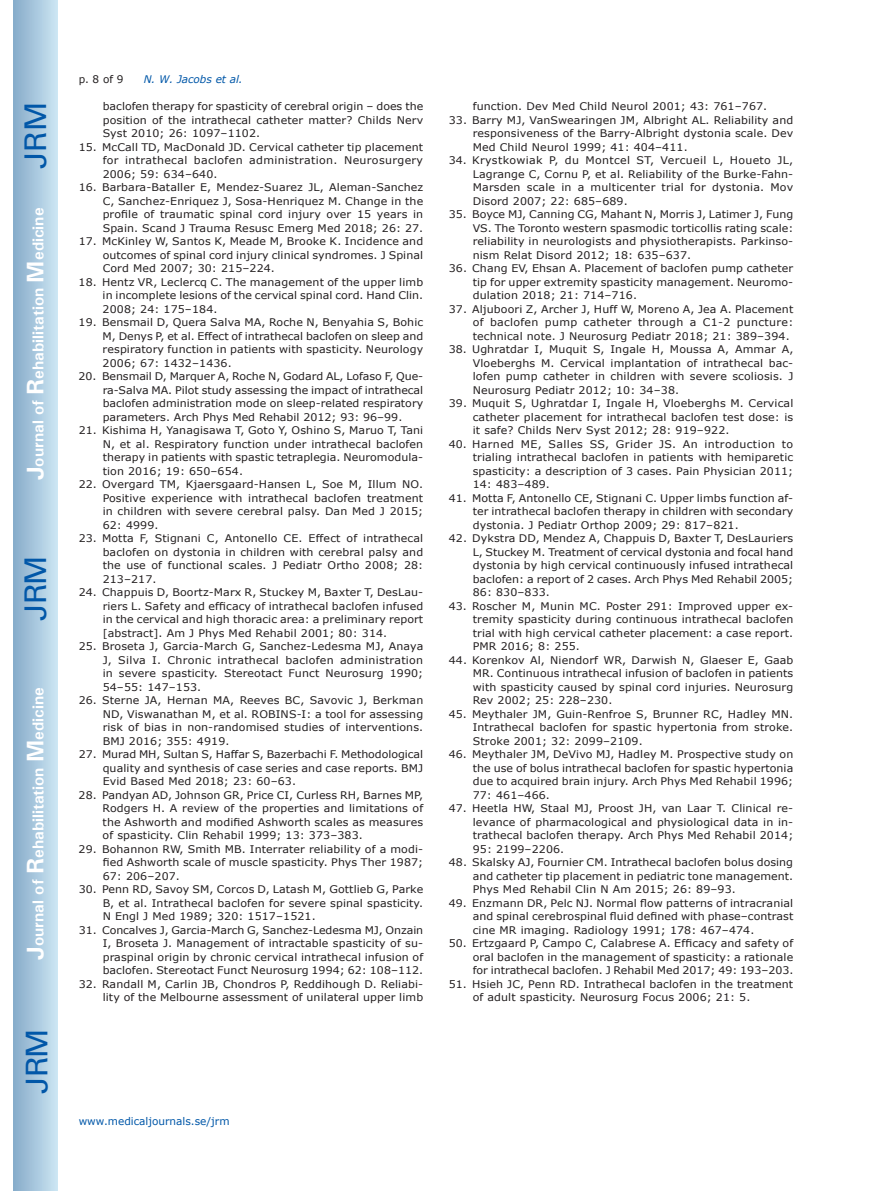
<style>
.page{position:relative;width:872px;height:1191px;background:#fff}
.page>*{position:absolute;margin:0;border:0;box-sizing:border-box;transform-origin:0 0}
.t1{font:30px "Univers";letter-spacing:-.03em;color:#0157a8}
.t2{font:700 15.75px "Univers";color:#fff}
.t3{font:10.5px/13.5px "Verdana";letter-spacing:.01em;color:#231f20;text-align:justify;scale:1.05 1}
.t4{font:10.5px "Verdana";color:#0157a8}
.t5{font:italic 10.5px "Verdana";color:#0157a8}
.t6{font:10.5px "Verdana";letter-spacing:.01em;color:#231f20}
.s1{font-size:24px}
</style>
<div class="page">
<div style="left:14px;top:0;width:43px;height:1191px;background:linear-gradient(to right,#88acca,#cbe5f2)"></div>
<h1 class="t1" style="left:18px;top:169px;width:68px;rotate:-90deg">JRM</h1>
<h2 class="t2" style="left:28px;top:480px;width:274px;rotate:-90deg"><span class="s1">J</span>ournal of <span class="s1">R</span>ehabilitation <span class="s1">M</span>edicine</h2>
<h1 class="t1" style="left:18px;top:620px;width:67px;rotate:-90deg">JRM</h1>
<h2 class="t2" style="left:28px;top:959px;width:274px;rotate:-90deg"><span class="s1">J</span>ournal of <span class="s1">R</span>ehabilitation <span class="s1">M</span>edicine</h2>
<h1 class="t1" style="left:19px;top:1093px;width:67px;rotate:-90deg">JRM</h1>
<p class="t6" style="left:79px;top:72px;width:46px">p. 8 of 9</p>
<p class="t5" style="left:144px;top:72px;width:101px">N. W. Jacobs et al.</p>
<p class="t3" style="left:103px;top:100px;width:307px">baclofen therapy for spasticity of cerebral origin – does the position of the intrathecal catheter matter? Childs Nerv Syst 2010; 26: 1097–1102.</p>
<p class="t3" style="left:103px;top:140px;width:307px;text-indent:-24px">15. McCall TD, MacDonald JD. Cervical catheter tip placement for intrathecal baclofen administration. Neurosurgery 2006; 59: 634–640.</p>
<p class="t3" style="left:103px;top:181px;width:307px;text-indent:-24px">16. Barbara-Bataller E, Mendez-Suarez JL, Aleman-Sanchez C, Sanchez-Enriquez J, Sosa-Henriquez M. Change in the profile of traumatic spinal cord injury over 15 years in Spain. Scand J Trauma Resusc Emerg Med 2018; 26: 27.</p>
<p class="t3" style="left:103px;top:235px;width:307px;text-indent:-24px">17. McKinley W, Santos K, Meade M, Brooke K. Incidence and outcomes of spinal cord injury clinical syndromes. J Spinal Cord Med 2007; 30: 215–224.</p>
<p class="t3" style="left:103px;top:275px;width:307px;text-indent:-24px">18. Hentz VR, Leclercq C. The management of the upper limb in incomplete lesions of the cervical spinal cord. Hand Clin.<br>2008; 24: 175–184.</p>
<p class="t3" style="left:103px;top:316px;width:307px;text-indent:-24px">19. Bensmail D, Quera Salva MA, Roche N, Benyahia S, Bohic M, Denys P, et al. Effect of intrathecal baclofen on sleep and respiratory function in patients with spasticity. Neurology 2006; 67: 1432–1436.</p>
<p class="t3" style="left:103px;top:370px;width:307px;text-indent:-24px">20. Bensmail D, Marquer A, Roche N, Godard AL, Lofaso F, Que&shy;ra-Salva MA. Pilot study assessing the impact of intrathecal baclofen administration mode on sleep-related respiratory parameters. Arch Phys Med Rehabil 2012; 93: 96–99.</p>
<p class="t3" style="left:103px;top:424px;width:307px;text-indent:-24px">21. Kishima H, Yanagisawa T, Goto Y, Oshino S, Maruo T, Tani N, et al. Respiratory function under intrathecal baclofen therapy in patients with spastic tetraplegia. Neuromodula&shy;tion 2016; 19: 650–654.</p>
<p class="t3" style="left:103px;top:478px;width:307px;text-indent:-24px">22. Overgard TM, Kjaersgaard-Hansen L, Soe M, Illum NO.<br>Positive experience with intrathecal baclofen treatment in children with severe cerebral palsy. Dan Med J 2015; 62: 4999.</p>
<p class="t3" style="left:103px;top:532px;width:307px;text-indent:-24px">23. Motta F, Stignani C, Antonello CE. Effect of intrathecal baclofen on dystonia in children with cerebral palsy and the use of functional scales. J Pediatr Ortho 2008; 28:<br>213–217.</p>
<p class="t3" style="left:103px;top:586px;width:307px;text-indent:-24px">24. Chappuis D, Boortz-Marx R, Stuckey M, Baxter T, DesLau&shy;riers L. Safety and efficacy of intrathecal baclofen infused in the cervical and high thoracic area: a preliminary report [abstract]. Am J Phys Med Rehabil 2001; 80: 314.</p>
<p class="t3" style="left:103px;top:640px;width:307px;text-indent:-24px">25. Broseta J, Garcia-March G, Sanchez-Ledesma MJ, Anaya J, Silva I. Chronic intrathecal baclofen administration in severe spasticity. Stereotact Funct Neurosurg 1990; 54–55: 147–153.</p>
<p class="t3" style="left:103px;top:694px;width:307px;text-indent:-24px">26. Sterne JA, Hernan MA, Reeves BC, Savovic J, Berkman ND, Viswanathan M, et al. ROBINS-I: a tool for assessing risk of bias in non-randomised studies of interventions.<br>BMJ 2016; 355: 4919.</p>
<p class="t3" style="left:103px;top:748px;width:307px;text-indent:-24px">27. Murad MH, Sultan S, Haffar S, Bazerbachi F. Methodological quality and synthesis of case series and case reports. BMJ Evid Based Med 2018; 23: 60–63.</p>
<p class="t3" style="left:103px;top:788px;width:307px;text-indent:-24px">28. Pandyan AD, Johnson GR, Price CI, Curless RH, Barnes MP, Rodgers H. A review of the properties and limitations of the Ashworth and modified Ashworth scales as measures of spasticity. Clin Rehabil 1999; 13: 373–383.</p>
<p class="t3" style="left:103px;top:842px;width:307px;text-indent:-24px">29. Bohannon RW, Smith MB. Interrater reliability of a modi&shy;fied Ashworth scale of muscle spasticity. Phys Ther 1987; 67: 206–207.</p>
<p class="t3" style="left:103px;top:883px;width:307px;text-indent:-24px">30. Penn RD, Savoy SM, Corcos D, Latash M, Gottlieb G, Parke B, et al. Intrathecal baclofen for severe spinal spasticity.<br>N Engl J Med 1989; 320: 1517–1521.</p>
<p class="t3" style="left:103px;top:923px;width:307px;text-indent:-24px">31. Concalves J, Garcia-March G, Sanchez-Ledesma MJ, Onzain I, Broseta J. Management of intractable spasticity of su&shy;praspinal origin by chronic cervical intrathecal infusion of baclofen. Stereotact Funct Neurosurg 1994; 62: 108–112.</p>
<p class="t3" style="left:79px;top:977px;width:330px;text-align:right">32. Randall M, Carlin JB, Chondros P, Reddihough D. Reliabi&shy;lity of the Melbourne assessment of unilateral upper limb</p>
<p class="t3" style="left:473px;top:100px;width:282px">function. Dev Med Child Neurol 2001; 43: 761–767.</p>
<p class="t3" style="left:473px;top:113px;width:307px;text-indent:-24px">33. Barry MJ, VanSwearingen JM, Albright AL. Reliability and responsiveness of the Barry-Albright dystonia scale. Dev Med Child Neurol 1999; 41: 404–411.</p>
<p class="t3" style="left:473px;top:154px;width:307px;text-indent:-24px">34. Krystkowiak P, du Montcel ST, Vercueil L, Houeto JL, Lagrange C, Cornu P, et al. Reliability of the Burke-Fahn-Marsden scale in a multicenter trial for dystonia. Mov Disord 2007; 22: 685–689.</p>
<p class="t3" style="left:473px;top:208px;width:307px;text-indent:-24px">35. Boyce MJ, Canning CG, Mahant N, Morris J, Latimer J, Fung VS. The Toronto western spasmodic torticollis rating scale: reliability in neurologists and physiotherapists. Parkinso&shy;nism Relat Disord 2012; 18: 635–637.</p>
<p class="t3" style="left:473px;top:262px;width:307px;text-indent:-24px">36. Chang EV, Ehsan A. Placement of baclofen pump catheter tip for upper extremity spasticity management. Neuromo&shy;dulation 2018; 21: 714–716.</p>
<p class="t3" style="left:473px;top:302px;width:307px;text-indent:-24px">37. Aljuboori Z, Archer J, Huff W, Moreno A, Jea A. Placement of baclofen pump catheter through a C1-2 puncture: technical note. J Neurosurg Pediatr 2018; 21: 389–394.</p>
<p class="t3" style="left:473px;top:343px;width:307px;text-indent:-24px">38. Ughratdar I, Muquit S, Ingale H, Moussa A, Ammar A, Vloeberghs M. Cervical implantation of intrathecal bac&shy;lofen pump catheter in children with severe scoliosis. J Neurosurg Pediatr 2012; 10: 34–38.</p>
<p class="t3" style="left:473px;top:397px;width:307px;text-indent:-24px">39. Muquit S, Ughratdar I, Ingale H, Vloeberghs M. Cervical catheter placement for intrathecal baclofen test dose: is it safe? Childs Nerv Syst 2012; 28: 919–922.</p>
<p class="t3" style="left:473px;top:437px;width:307px;text-indent:-24px">40. Harned ME, Salles SS, Grider JS. An introduction to trialing intrathecal baclofen in patients with hemiparetic spasticity: a description of 3 cases. Pain Physician 2011; 14: 483–489.</p>
<p class="t3" style="left:473px;top:491px;width:307px;text-indent:-24px">41. Motta F, Antonello CE, Stignani C. Upper limbs function af&shy;ter intrathecal baclofen therapy in children with secondary dystonia. J Pediatr Orthop 2009; 29: 817–821.</p>
<p class="t3" style="left:473px;top:532px;width:307px;text-indent:-24px">42. Dykstra DD, Mendez A, Chappuis D, Baxter T, DesLauriers L, Stuckey M. Treatment of cervical dystonia and focal hand dystonia by high cervical continuously infused intrathecal baclofen: a report of 2 cases. Arch Phys Med Rehabil 2005; 86: 830–833.</p>
<p class="t3" style="left:473px;top:599px;width:307px;text-indent:-24px">43. Roscher M, Munin MC. Poster 291: Improved upper ex&shy;tremity spasticity during continuous intrathecal baclofen trial with high cervical catheter placement: a case report.<br>PMR 2016; 8: 255.</p>
<p class="t3" style="left:473px;top:653px;width:307px;text-indent:-24px">44. Korenkov Al, Niendorf WR, Darwish N, Glaeser E, Gaab MR. Continuous intrathecal infusion of baclofen in patients with spasticity caused by spinal cord injuries. Neurosurg Rev 2002; 25: 228–230.</p>
<p class="t3" style="left:473px;top:707px;width:307px;text-indent:-24px">45. Meythaler JM, Guin-Renfroe S, Brunner RC, Hadley MN.<br>Intrathecal baclofen for spastic hypertonia from stroke.<br>Stroke 2001; 32: 2099–2109.</p>
<p class="t3" style="left:473px;top:748px;width:307px;text-indent:-24px">46. Meythaler JM, DeVivo MJ, Hadley M. Prospective study on the use of bolus intrathecal baclofen for spastic hypertonia due to acquired brain injury. Arch Phys Med Rehabil 1996; 77: 461–466.</p>
<p class="t3" style="left:473px;top:802px;width:307px;text-indent:-24px">47. Heetla HW, Staal MJ, Proost JH, van Laar T. Clinical re&shy;levance of pharmacological and physiological data in in&shy;trathecal baclofen therapy. Arch Phys Med Rehabil 2014; 95: 2199–2206.</p>
<p class="t3" style="left:473px;top:856px;width:307px;text-indent:-24px">48. Skalsky AJ, Fournier CM. Intrathecal baclofen bolus dosing and catheter tip placement in pediatric tone management.<br>Phys Med Rehabil Clin N Am 2015; 26: 89–93.</p>
<p class="t3" style="left:473px;top:896px;width:307px;text-indent:-24px">49. Enzmann DR, Pelc NJ. Normal flow patterns of intracranial and spinal cerebrospinal fluid defined with phase–contrast cine MR imaging. Radiology 1991; 178: 467–474.</p>
<p class="t3" style="left:473px;top:937px;width:307px;text-indent:-24px">50. Ertzgaard P, Campo C, Calabrese A. Efficacy and safety of oral baclofen in the management of spasticity: a rationale for intrathecal baclofen. J Rehabil Med 2017; 49: 193–203.</p>
<p class="t3" style="left:473px;top:977px;width:307px;text-indent:-24px">51. Hsieh JC, Penn RD. Intrathecal baclofen in the treatment of adult spasticity. Neurosurg Focus 2006; 21: 5.</p>
<p class="t4" style="left:79px;top:1114px;width:152px">www.medicaljournals.se/jrm</p>
</div>
